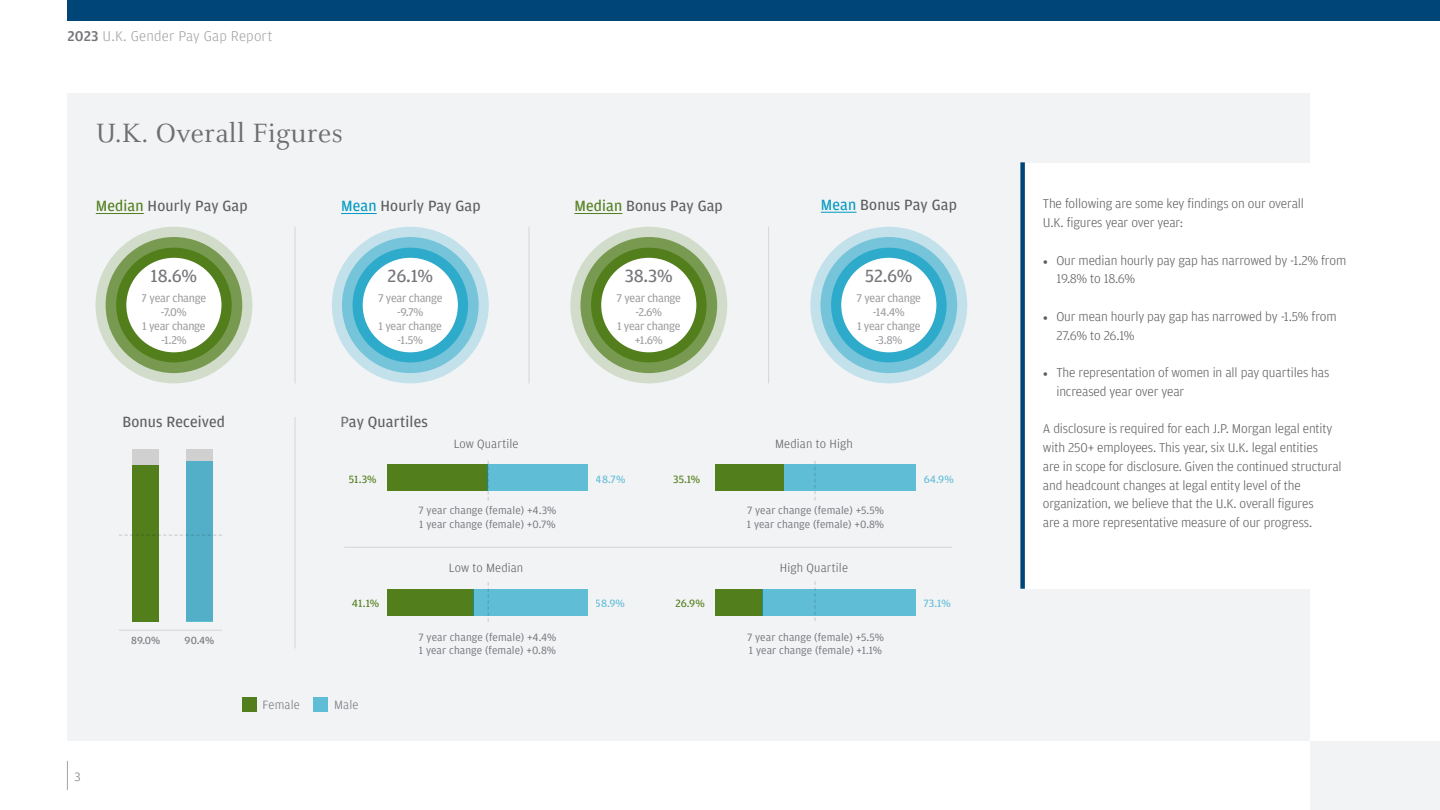
<style>
.page{position:relative;width:1440px;height:810px;background:#fff}
.page>*{position:absolute;margin:0;border:0;box-sizing:border-box;transform-origin:0 0}
.t1{font:29.25px "Celeste OT";letter-spacing:.01em;color:#6d6e6e}
.t2{font:18.75px "Amplitude";color:#76767b}
.t3{font:15.75px "Amplitude";letter-spacing:.01em;color:#5d5e5f}
.t4{font:300 15px "Amplitude";letter-spacing:.01em;color:#a5a4a4}
.t5{font:300 13.5px/18.8px "Amplitude";letter-spacing:-.01em;color:#5d5e5f}
.t6{font:300 12.75px "Amplitude";letter-spacing:.01em;color:#5d5e5f}
.t7{font:300 12.75px "Amplitude";letter-spacing:.01em;color:#76767b}
.t8{font:11.93px/14.2px "Amplitude";letter-spacing:-.02em;color:#76767b;text-align:center}
.t9{font:11.25px/13.5px "Amplitude";letter-spacing:.01em;color:#76767b}
.t10{font:11.25px "Amplitude";letter-spacing:.005em;color:#527e1c}
.t11{font:11.25px "Amplitude";letter-spacing:.01em;color:#0099c2}
.t12{font:10.95px "Amplitude";color:#76767b}
.s1{font-weight:500;color:#76767b}
.s2{color:#527e1c}
.s3{color:#0099c2}
.s4{color:#76767b}
.s5{font-family:"Minion Pro";font-weight:400}
</style>
<div class="page">
<div style="left:1310px;top:741px;width:130px;height:69px;background:#f2f3f5"></div>
<div style="left:68px;top:0;width:1372px;height:20px;background:#004577"></div>
<svg style="left:67px;top:761px;width:1px;height:29px"></svg>
<div style="left:68px;top:93px;width:1242px;height:648px;background:#f2f3f5"></div>
<hr style="left:768px;top:227px;width:1px;height:156px;background:#dbd8d6">
<hr style="left:295px;top:227px;width:1px;height:156px;background:#dbd8d6">
<hr style="left:529px;top:227px;width:1px;height:156px;background:#dbd8d6">
<div style="left:132px;top:449px;width:27px;height:172px;background:#d1d0d0"></div>
<div style="left:186px;top:449px;width:27px;height:172px;background:#d1d0d0"></div>
<div style="left:132px;top:465px;width:27px;height:157px;background:#527e1c"></div>
<div style="left:186px;top:461px;width:27px;height:161px;background:#53afc7"></div>
<hr style="left:119px;top:630px;width:103px;height:1px;background:#dbd8d6">
<svg style="left:119px;top:535px;width:103px;height:1px"></svg>
<div style="left:715px;top:589px;width:48px;height:26px;background:#527e1c"></div>
<div style="left:763px;top:589px;width:153px;height:26px;background:#60bdd6"></div>
<svg style="left:814px;top:581px;width:2px;height:40px"></svg>
<div style="left:776px;top:465px;width:140px;height:26px;background:#60bdd6"></div>
<div style="left:715px;top:465px;width:69px;height:26px;background:#527e1c"></div>
<svg style="left:814px;top:461px;width:2px;height:39px"></svg>
<div style="left:387px;top:465px;width:101px;height:26px;background:#527e1c"></div>
<div style="left:488px;top:465px;width:100px;height:26px;background:#60bdd6"></div>
<svg style="left:488px;top:461px;width:1px;height:39px"></svg>
<div style="left:387px;top:589px;width:86px;height:26px;background:#527e1c"></div>
<div style="left:473px;top:589px;width:115px;height:26px;background:#60bdd6"></div>
<svg style="left:488px;top:582px;width:1px;height:40px"></svg>
<div style="left:242px;top:698px;width:15px;height:14px;background:#527e1c"></div>
<div style="left:313px;top:698px;width:14px;height:14px;background:#60bdd6"></div>
<hr style="left:341px;top:213px;width:36px;height:1px;background:#0099c2">
<hr style="left:574px;top:213px;width:48px;height:1px;background:#527e1c">
<hr style="left:821px;top:212px;width:35px;height:1px;background:#0099c2">
<hr style="left:96px;top:213px;width:48px;height:1px;background:#527e1c">
<svg style="left:95px;top:227px;width:157px;height:156px;background:#d0dac8"></svg>
<div style="left:106px;top:237px;width:136px;height:136px;background:#789a50;border-radius:50%"></div>
<div style="left:116px;top:248px;width:116px;height:114px;background:#527e1c;border-radius:50%"></div>
<div style="left:126px;top:258px;width:95px;height:94px;background:#fff;border-radius:50%"></div>
<hr style="left:344px;top:547px;width:608px;height:1px;background:#dbd8d6">
<hr style="left:295px;top:417px;width:1px;height:232px;background:#dbd8d6">
<div style="left:332px;top:227px;width:157px;height:156px;background:#c2e1eb;border-radius:50%"></div>
<svg style="left:342px;top:237px;width:137px;height:136px;background:#74c3d9"></svg>
<div style="left:353px;top:248px;width:115px;height:114px;background:#2eaacb;border-radius:50%"></div>
<div style="left:363px;top:258px;width:95px;height:94px;background:#fff;border-radius:50%"></div>
<div style="left:570px;top:227px;width:157px;height:156px;background:#d2dcca;border-radius:50%"></div>
<svg style="left:580px;top:237px;width:137px;height:136px;background:#799a51"></svg>
<div style="left:591px;top:248px;width:116px;height:114px;background:#527e1c;border-radius:50%"></div>
<div style="left:601px;top:258px;width:95px;height:94px;background:#fff;border-radius:50%"></div>
<div style="left:810px;top:227px;width:157px;height:156px;background:#c2e1eb;border-radius:50%"></div>
<div style="left:820px;top:237px;width:137px;height:136px;background:#75c4da;border-radius:50%"></div>
<svg style="left:831px;top:248px;width:116px;height:114px;background:#33accc"></svg>
<div style="left:841px;top:258px;width:95px;height:94px;background:#fff;border-radius:50%"></div>
<div style="left:1020px;top:163px;width:377px;height:425px;background:#fff"></div>
<div style="left:1020px;top:162px;width:5px;height:427px;background:#004577"></div>
<p class="t4" style="left:68px;top:26px;width:206px"><span class="s1">2023</span> U.K. Gender Pay Gap Report</p>
<h1 class="t1" style="left:96px;top:117px;width:249px">U.K. Overall Figures</h1>
<p class="t3" style="left:96px;top:196px;width:153px"><span class="s2">Median</span> Hourly Pay Gap</p>
<p class="t3" style="left:341px;top:196px;width:141px"><span class="s3">Mean</span> Hourly Pay Gap</p>
<p class="t3" style="left:574px;top:196px;width:150px"><span class="s2">Median</span> Bonus Pay Gap</p>
<p class="t3" style="left:821px;top:195px;width:138px"><span class="s3">Mean</span> Bonus Pay Gap</p>
<p class="t7" style="left:74px;top:768px;width:8px">3</p>
<h2 class="t2" style="left:151px;top:264px;width:48px">18.6%</h2>
<p class="t8" style="left:142px;top:290px;width:66px">7 year change -7.0%<br>1 year change -1.2%</p>
<h2 class="t2" style="left:388px;top:264px;width:47px">26.1%</h2>
<p class="t8" style="left:378px;top:290px;width:66px">7 year change -9.7%<br>1 year change -1.5%</p>
<h2 class="t2" style="left:625px;top:264px;width:50px">38.3%</h2>
<p class="t8" style="left:617px;top:290px;width:66px">7 year change -2.6%<br>1 year change +1.6%</p>
<h2 class="t2" style="left:865px;top:264px;width:49px">52.6%</h2>
<p class="t8" style="left:857px;top:290px;width:66px">7 year change -14.4%<br>1 year change -3.8%</p>
<p class="t3" style="left:123px;top:412px;width:104px">Bonus Received</p>
<p class="t3" style="left:340px;top:412px;width:89px"><span class="s4">P</span>ay Quartiles</p>
<p class="t6" style="left:454px;top:436px;width:67px">Low Quartile</p>
<p class="t6" style="left:775px;top:436px;width:79px">Median to High</p>
<p class="t10" style="left:349px;top:472px;width:29px">51.3%</p>
<p class="t11" style="left:596px;top:472px;width:31px">48.7%</p>
<p class="t10" style="left:673px;top:472px;width:29px">35.1%</p>
<p class="t11" style="left:923px;top:472px;width:32px">64.9%</p>
<p class="t9" style="left:418px;top:504px;width:139px">7 year change (female) +4.3%<br>1 year change (female) +0.7%</p>
<p class="t9" style="left:747px;top:504px;width:139px">7 year change (female) +5.5%<br>1 year change (female) +0.8%</p>
<p class="t6" style="left:449px;top:560px;width:76px">Low to Median</p>
<p class="t6" style="left:780px;top:560px;width:70px">High Quartile</p>
<p class="t10" style="left:676px;top:596px;width:31px">26.9%</p>
<p class="t11" style="left:924px;top:596px;width:29px">73.1%</p>
<p class="t10" style="left:352px;top:596px;width:29px">41.1%</p>
<p class="t11" style="left:596px;top:596px;width:31px">58.9%</p>
<p class="t12" style="left:131px;top:634px;width:31px">89.0%</p>
<p class="t12" style="left:185px;top:634px;width:31px">90.4%</p>
<p class="t9" style="left:419px;top:630px;width:139px">7 year change (female) +4.4%<br>1 year change (female) +0.8%</p>
<p class="t9" style="left:747px;top:630px;width:138px">7 year change (female) +5.5%<br>1 year change (female) +1.1%</p>
<p class="t7" style="left:263px;top:697px;width:39px">Female</p>
<p class="t7" style="left:334px;top:697px;width:26px">Male</p>
<p class="t5" style="left:1043px;top:194px;width:263px">The following are some key findings on our overall<br>U.K. figures year over year:</p>
<p class="t5" style="left:1056px;top:250px;width:291px;text-indent:-14px"><span class="s5">•</span> Our median hourly pay gap has narrowed by -1.2% from<br>19.8% to 18.6%</p>
<p class="t5" style="left:1056px;top:307px;width:282px;text-indent:-14px"><span class="s5">•</span> Our mean hourly pay gap has narrowed by -1.5% from<br>27.6% to 26.1%</p>
<p class="t5" style="left:1056px;top:363px;width:275px;text-indent:-14px"><span class="s5">•</span> The representation of women in all pay quartiles has increased year over year</p>
<p class="t5" style="left:1043px;top:419px;width:300px">A disclosure is required for each J.P. Morgan legal entity with 250+ employees. This year, six U.K. legal entities<br>are in scope for disclosure. Given the continued structural and headcount changes at legal entity level of the organization, we believe that the U.K. overall figures<br>are a more representative measure of our progress.</p>
</div>
